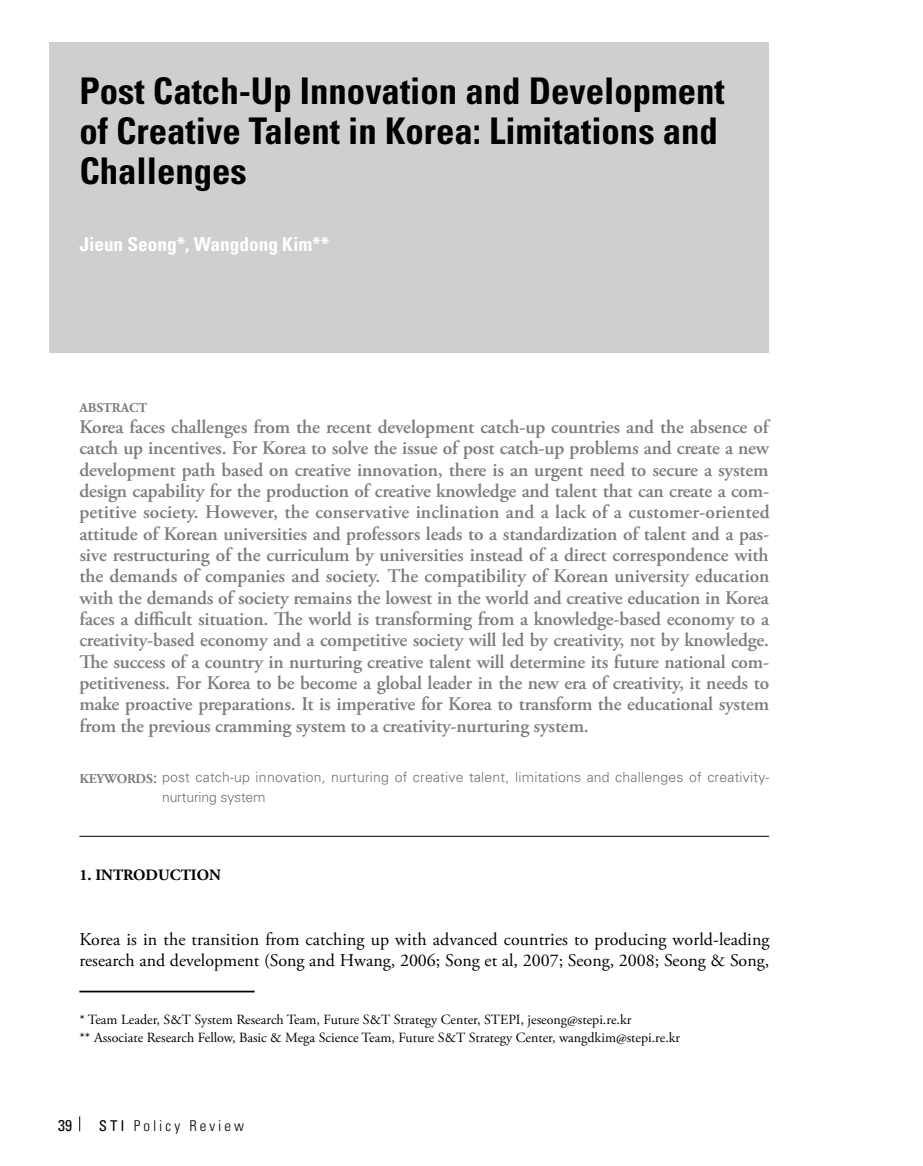
<style>
.page{position:relative;width:923px;height:1166px;background:#fff}
.page>*{position:absolute;margin:0;border:0;box-sizing:border-box;transform-origin:0 0}
.t1{font:500 condensed 42px "Helvetica Neue";letter-spacing:.025em;color:#000}
.t2{font:700 condensed 36.75px/40.2px "Univers";color:#000}
.t3{font:600 19.25px/21.3px "Adobe Garamond Pro";letter-spacing:-.01em;color:#7d7d7d;text-align:justify}
.t4{font:700 condensed 19.25px "Univers";color:#fff}
.t5{font:17.85px/21.3px "Adobe Garamond Pro";letter-spacing:.005em;color:#000}
.t6{font:700 15.75px "Adobe Garamond Pro";color:#000}
.t7{font:condensed 15.75px "Univers";color:#000}
.t8{font:300 condensed 14.88px "Univers";letter-spacing:.2em;color:#000}
.t9{font:14px/17.5px "Adobe Garamond Pro";color:#000}
.t10{font:300 14px/20.1px "Univers";letter-spacing:.015em;color:#727172}
.t11{font:700 13.47px "Adobe Garamond Pro";color:#7d7d7d}
.s1{font-family:"Adobe Garamond Pro";font-weight:400;font-size:19.25px;color:#7d7d7d}
.s2{font-weight:400}
</style>
<div class="page">
<svg style="left:79px;top:1116px;width:1px;height:15px"></svg>
<div style="left:50px;top:42px;width:719px;height:310px;background:#cfcfd0"></div>
<hr style="left:79px;top:836px;width:690px;height:1px;background:#000">
<hr style="left:79px;top:990px;width:176px;height:2px;background:#000">
<p class="t2" style="left:79px;top:70px;width:647px">Post Catch-Up Innovation and Development of Creative Talent in Korea: Limitations and<br>Challenges</p>
<p class="t1" style="left:79px;top:85px;width:466px">One Laptop &amp; One big hope</p>
<p class="t4" style="left:79px;top:233px;width:251px">Jieun Seong*, Wangdong Kim**</p>
<p class="t11" style="left:79px;top:400px;width:69px">ABSTRACT</p>
<p class="t3" style="left:79px;top:416px;width:691px">Korea faces challenges from the recent development catch-up countries and the absence of catch up incentives. For Korea to solve the issue of post catch-up problems and create a new development path based on creative innovation, there is an urgent need to secure a system design capability for the production of creative knowledge and talent that can create a com&shy;petitive society. However, the conservative inclination and a lack of a customer-oriented attitude of Korean universities and professors leads to a standardization of talent and a pas&shy;sive restructuring of the curriculum by universities instead of a direct correspondence with the demands of companies and society. The compatibility of Korean university education with the demands of society remains the lowest in the world and creative education in Korea faces a difficult situation. The world is transforming from a knowledge-based economy to a creativity-based economy and a competitive society will led by creativity, not by knowledge.<br>The success of a country in nurturing creative talent will determine its future national com&shy;petitiveness. For Korea to be become a global leader in the new era of creativity, it needs to make proactive preparations. It is imperative for Korea to transform the educational system from the previous cramming system to a creativity-nurturing system.</p>
<p class="t10" style="left:162px;top:767px;width:609px;text-indent:-83px"><sub>KEYWORDS</sub><span class="s1">:</span> post catch-up innovation, nurturing of creative talent, limitations and challenges of creativity&shy;nurturing system</p>
<p class="t6" style="left:79px;top:866px;width:34px">1. INTRODUCTION</p>
<p class="t5" style="left:79px;top:929px;width:691px">Korea is in the transition from catching up with advanced countries to producing world-leading research and development (Song and Hwang, 2006; Song et al, 2007; Seong, 2008; Seong &amp; Song,</p>
<p class="t9" style="left:79px;top:1011px;width:602px">* Team Leader, S&amp;T System Research Team, Future S&amp;T Strategy Center, STEPI, jeseong@stepi.re.kr<br>** Associate Research Fellow, Basic &amp; Mega Science Team, Future S&amp;T Strategy Center, wangdkim@stepi.re.kr</p>
<p class="t7" style="left:58px;top:1116px;width:15px">39</p>
<p class="t8" style="left:99px;top:1117px;width:147px"><span class="s2">STI</span> Policy Review</p>
</div>
